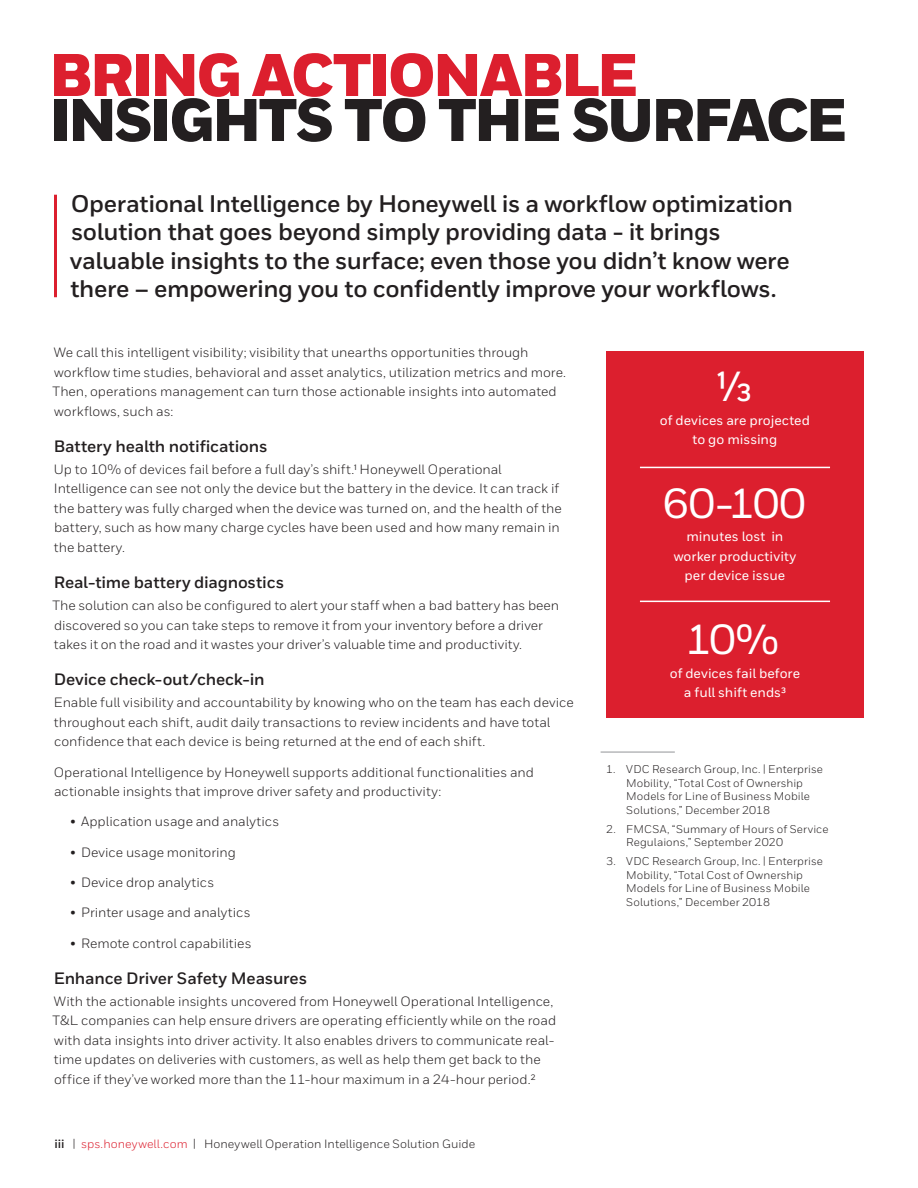
<style>
.page{position:relative;width:918px;height:1188px;background:#fff}
.page>*{position:absolute;margin:0;border:0;box-sizing:border-box;transform-origin:0 0}
.Title_40_30__the_res{font:900 60px/45px "Honeywell Sans";letter-spacing:-.05em;color:#231f20}
.Red_Sidebar__Heading{font:500 42px "Honeywell Sans";letter-spacing:-.035em;color:#fff}
.Intro_Body{font:700 24px/28.5px "Honeywell Sans";letter-spacing:-.015em;color:#231f20}
.Heading_3__11_15{font:700 16.5px "Honeywell Sans";letter-spacing:-.01em;color:#231f20}
.Body__9_13_pt{font:13.5px/19.5px "Honeywell Sans";color:#231f20}
.Body__span_all{font:13.5px/19.5px "Honeywell Sans";color:#231f20}
.Red_Sidebar__Body_Bu{font:500 13.5px/19.5px "Honeywell Sans";color:#fff;text-align:center}
.MASTER__Header_Foote{font:12px "Honeywell Sans";letter-spacing:.005em;color:#231f20}
.t1{font:11.25px/13.5px "Honeywell Sans";letter-spacing:.01em;color:#231f20}
.s1{color:#dc1f2e}
.s2{font-weight:700}
</style>
<div class="page">
<hr style="left:54px;top:195px;width:3px;height:102px;background:#dc1f2e">
<div style="left:606px;top:351px;width:258px;height:366px;background:#dc1f2e"></div>
<hr style="left:640px;top:467px;width:190px;height:1px;background:#fff">
<hr style="left:640px;top:601px;width:190px;height:1px;background:#fff">
<hr style="left:601px;top:752px;width:74px;height:1px;background:#939598">
<p class="Title_40_30__the_res" style="left:49px;top:55px;width:800px"><span class="s1">BRING ACTIONABLE<br></span>INSIGHTS TO THE SURFACE</p>
<p class="Intro_Body" style="left:70px;top:189px;width:725px">Operational Intelligence by Honeywell is a workflow optimization solution that goes beyond simply providing data - it brings valuable insights to the surface; even those you didn’t know were there – empowering you to confidently improve your workflows.</p>
<p class="Body__span_all" style="left:52px;top:343px;width:515px">We call this intelligent visibility; visibility that unearths opportunities through workflow time studies, behavioral and asset analytics, utilization metrics and more.<br>Then, operations management can turn those actionable insights into automated workflows, such as:</p>
<p class="Heading_3__11_15" style="left:54px;top:436px;width:215px">Battery health notifications</p>
<p class="Body__9_13_pt" style="left:54px;top:460px;width:509px">Up to 10% of devices fail before a full day’s shift.¹ Honeywell Operational Intelligence can see not only the device but the battery in the device. It can track if the battery was fully charged when the device was turned on, and the health of the battery, such as how many charge cycles have been used and how many remain in the battery.</p>
<p class="Heading_3__11_15" style="left:54px;top:572px;width:232px">Real-time battery diagnostics</p>
<p class="Body__9_13_pt" style="left:52px;top:596px;width:508px">The solution can also be configured to alert your staff when a bad battery has been discovered so you can take steps to remove it from your inventory before a driver takes it on the road and it wastes your driver’s valuable time and productivity.</p>
<p class="Heading_3__11_15" style="left:54px;top:669px;width:212px">Device check-out/check-in</p>
<p class="Body__9_13_pt" style="left:54px;top:693px;width:522px">Enable full visibility and accountability by knowing who on the team has each device throughout each shift, audit daily transactions to review incidents and have total confidence that each device is being returned at the end of each shift.</p>
<p class="Body__9_13_pt" style="left:54px;top:762px;width:482px">Operational Intelligence by Honeywell supports additional functionalities and actionable insights that improve driver safety and productivity:</p>
<p class="Body__9_13_pt" style="left:70px;top:812px;width:210px">• Application usage and analytics</p>
<p class="Body__9_13_pt" style="left:70px;top:842px;width:167px">• Device usage monitoring</p>
<p class="Body__9_13_pt" style="left:70px;top:873px;width:146px">• Device drop analytics</p>
<p class="Body__9_13_pt" style="left:70px;top:903px;width:182px">• Printer usage and analytics</p>
<p class="Body__9_13_pt" style="left:70px;top:933px;width:183px">• Remote control capabilities</p>
<p class="Heading_3__11_15" style="left:54px;top:968px;width:255px">Enhance Driver Safety Measures</p>
<p class="Body__9_13_pt" style="left:52px;top:991px;width:505px">With the actionable insights uncovered from Honeywell Operational Intelligence, T&amp;L companies can help ensure drivers are operating efficiently while on the road with data insights into driver activity. It also enables drivers to communicate real&shy;time updates on deliveries with customers, as well as help them get back to the office if they’ve worked more than the 11-hour maximum in a 24-hour period.²</p>
<p class="MASTER__Header_Foote" style="left:54px;top:1136px;width:422px"><span class="s2">iii</span> | <span class="s1">sps.honeywell.com</span> | Honeywell Operation Intelligence Solution Guide</p>
<p class="Red_Sidebar__Heading" style="left:717px;top:361px;width:36px">⅓</p>
<p class="Red_Sidebar__Body_Bu" style="left:660px;top:410px;width:152px">of devices are projected to go missing</p>
<p class="Red_Sidebar__Heading" style="left:663px;top:478px;width:145px">60-100</p>
<p class="Red_Sidebar__Body_Bu" style="left:674px;top:527px;width:124px">minutes lost in worker productivity per device issue</p>
<p class="Red_Sidebar__Heading" style="left:686px;top:614px;width:95px">10%</p>
<p class="Red_Sidebar__Body_Bu" style="left:670px;top:663px;width:132px">of devices fail before a full shift ends³</p>
<p class="t1" style="left:626px;top:763px;width:198px;text-indent:-20px">1. VDC Research Group, Inc. | Enterprise Mobility, “Total Cost of Ownership Models for Line of Business Mobile Solutions,” December 2018</p>
<p class="t1" style="left:626px;top:822px;width:204px;text-indent:-20px">2. FMCSA, “Summary of Hours of Service<br>Regulaions,” September 2020</p>
<p class="t1" style="left:626px;top:855px;width:198px;text-indent:-20px">3. VDC Research Group, Inc. | Enterprise Mobility, “Total Cost of Ownership Models for Line of Business Mobile Solutions,” December 2018</p>
</div>
